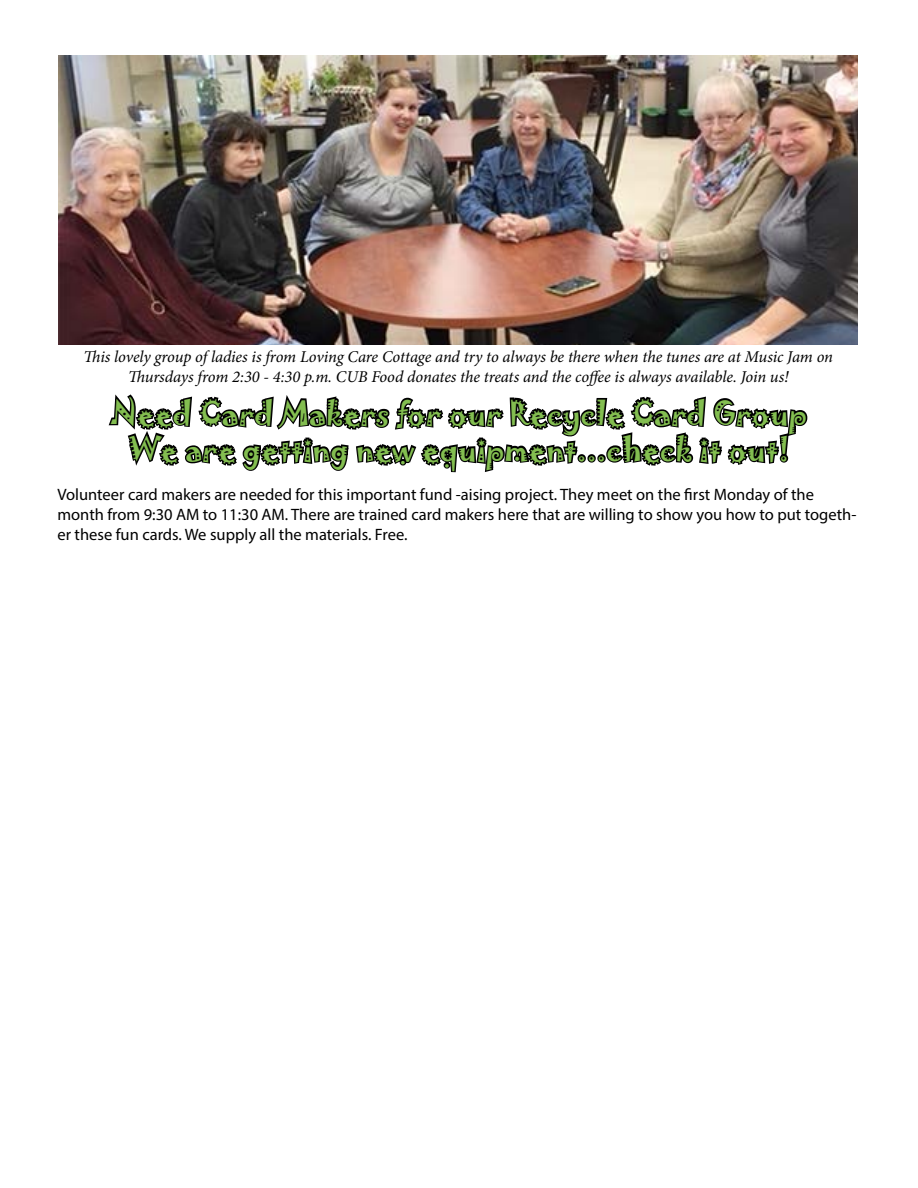
<style>
.page{position:relative;width:918px;height:1188px;background:#fff}
.page>*{position:absolute;margin:0;border:0;box-sizing:border-box;transform-origin:0 0}
.t1{font:30px/36px "Jokerman";color:#83be50;text-align:center}
.t2{font:16.5px/19.8px "Myriad Pro";color:#000}
.t3{font:italic 16.5px/19.8px "Minion Pro";letter-spacing:-.01em;color:#000;text-align:center}
</style>
<div class="page">
<svg style="left:108px;top:394px;width:700px;height:79px"></svg>
<img style="left:59px;top:56px;width:799px;height:289px">
<p class="t3" style="left:84px;top:347px;width:751px">This lovely group of ladies is from Loving Care Cottage and try to always be there when the tunes are at Music Jam on<br>Thursdays from 2:30 - 4:30 p.m. CUB Food donates the treats and the coffee is always available. Join us!</p>
<h1 class="t1" style="left:111px;top:395px;width:698px">Need Card Makers for our Recycle Card Group<br>We are getting new equipment...check it out!</h1>
<p class="t2" style="left:57px;top:484px;width:801px">Volunteer card makers are needed for this important fund -aising project. They meet on the first Monday of the month from 9:30 AM to 11:30 AM. There are trained card makers here that are willing to show you how to put togeth&shy;er these fun cards. We supply all the materials. Free.</p>
</div>
